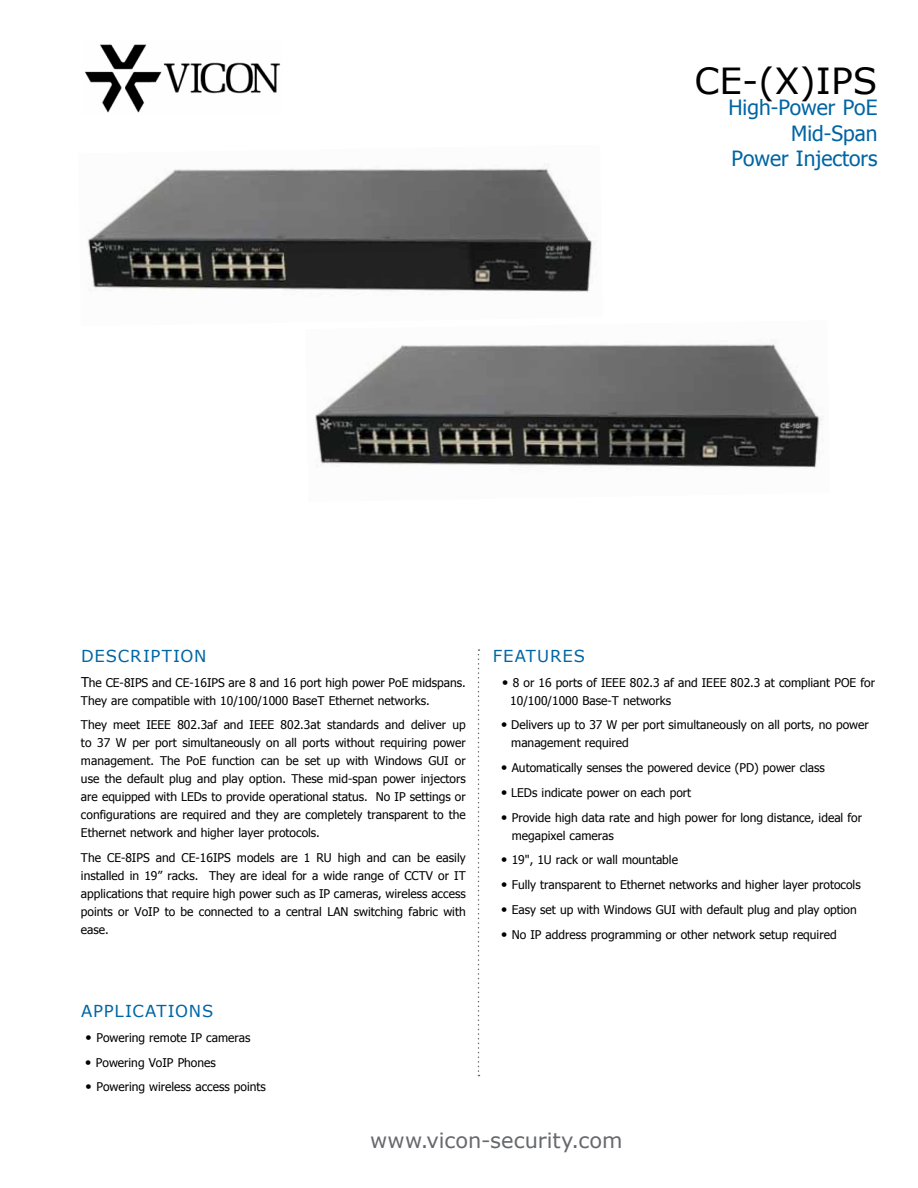
<style>
.page{position:relative;width:918px;height:1188px;background:#fff}
.page>*{position:absolute;margin:0;border:0;box-sizing:border-box;transform-origin:0 0}
.t1{font:36px "Verdana";color:#000}
.t2{font:21px/25.2px "Tahoma";color:#0065a4;text-align:right}
.t3{font:21px "Verdana";color:#67686b}
.t4{font:16.5px "Verdana";letter-spacing:.05em;color:#0065a4}
.t5{font:12px/18px "Tahoma";color:#000}
.s1{font-size:13.5px}
</style>
<div class="page">
<img style="left:84px;top:44px;width:197px;height:69px">
<svg style="left:478px;top:649px;width:1px;height:427px"></svg>
<img style="left:315px;top:340px;width:509px;height:128px">
<img style="left:88px;top:164px;width:507px;height:131px">
<h1 class="t1" style="left:694px;top:56px;width:142px">CE-(X)IPS</h1>
<h2 class="t2" style="left:728px;top:94px;width:151px">High-Power PoE<br>Mid-Span<br>Power Injectors</h2>
<h3 class="t4" style="left:81px;top:645px;width:127px">DESCRIPTION</h3>
<p class="t5" style="left:81px;top:673px;width:386px"><span class="s1">T</span>he CE-8IPS and CE-16IPS are 8 and 16 port high power PoE midspans.<br>They are compatible with 10/100/1000 BaseT Ethernet networks.</p>
<p class="t5" style="left:81px;top:716px;width:386px;text-align:justify">They meet IEEE 802.3af and IEEE 802.3at standards and deliver up to 37 W per port simultaneously on all ports without requiring power management. The PoE function can be set up with Windows GUI or use the default plug and play option. These mid-span power injectors are equipped with LEDs to provide operational status. No IP settings or configurations are required and they are completely transparent to the Ethernet network and higher layer protocols.</p>
<p class="t5" style="left:81px;top:848px;width:386px;text-align:justify">The CE-8IPS and CE-16IPS models are 1 RU high and can be easily installed in 19” racks. They are ideal for a wide range of CCTV or IT applications that require high power such as IP cameras, wireless access points or VoIP to be connected to a central LAN switching fabric with ease.</p>
<h3 class="t4" style="left:81px;top:1000px;width:134px">APPLICATIONS</h3>
<p class="t5" style="left:86px;top:1028px;width:166px"><span class="s1">•</span> Powering remote IP cameras</p>
<p class="t5" style="left:85px;top:1053px;width:132px"><span class="s1">•</span> Powering VoIP Phones</p>
<p class="t5" style="left:86px;top:1078px;width:182px"><span class="s1">•</span> Powering wireless access points</p>
<h3 class="t4" style="left:493px;top:645px;width:94px">FEATURES</h3>
<p class="t5" style="left:510px;top:673px;width:366px;text-indent:-8px"><span class="s1">•</span> 8 or 16 ports of IEEE 802.3 af and IEEE 802.3 at compliant POE for<br>10/100/1000 Base-T networks</p>
<p class="t5" style="left:511px;top:716px;width:359px;text-indent:-10px"><span class="s1">•</span> Delivers up to 37 W per port simultaneously on all ports, no power management required</p>
<p class="t5" style="left:501px;top:758px;width:325px"><span class="s1">•</span> Automatically senses the powered device (PD) power class</p>
<p class="t5" style="left:501px;top:783px;width:192px"><span class="s1">•</span> LEDs indicate power on each port</p>
<p class="t5" style="left:512px;top:808px;width:352px;text-indent:-11px"><span class="s1">•</span> Provide high data rate and high power for long distance, ideal for megapixel cameras</p>
<p class="t5" style="left:501px;top:851px;width:179px"><span class="s1">•</span> 19", 1U rack or wall mountable</p>
<p class="t5" style="left:501px;top:875px;width:361px"><span class="s1">•</span> Fully transparent to Ethernet networks and higher layer protocols</p>
<p class="t5" style="left:501px;top:900px;width:357px"><span class="s1">•</span> Easy set up with Windows GUI with default plug and play option</p>
<p class="t5" style="left:501px;top:925px;width:337px"><span class="s1">•</span> No IP address programming or other network setup required</p>
<h2 class="t3" style="left:370px;top:1125px;width:254px">WWW.VICON-SECURITY.COM</h2>
</div>
